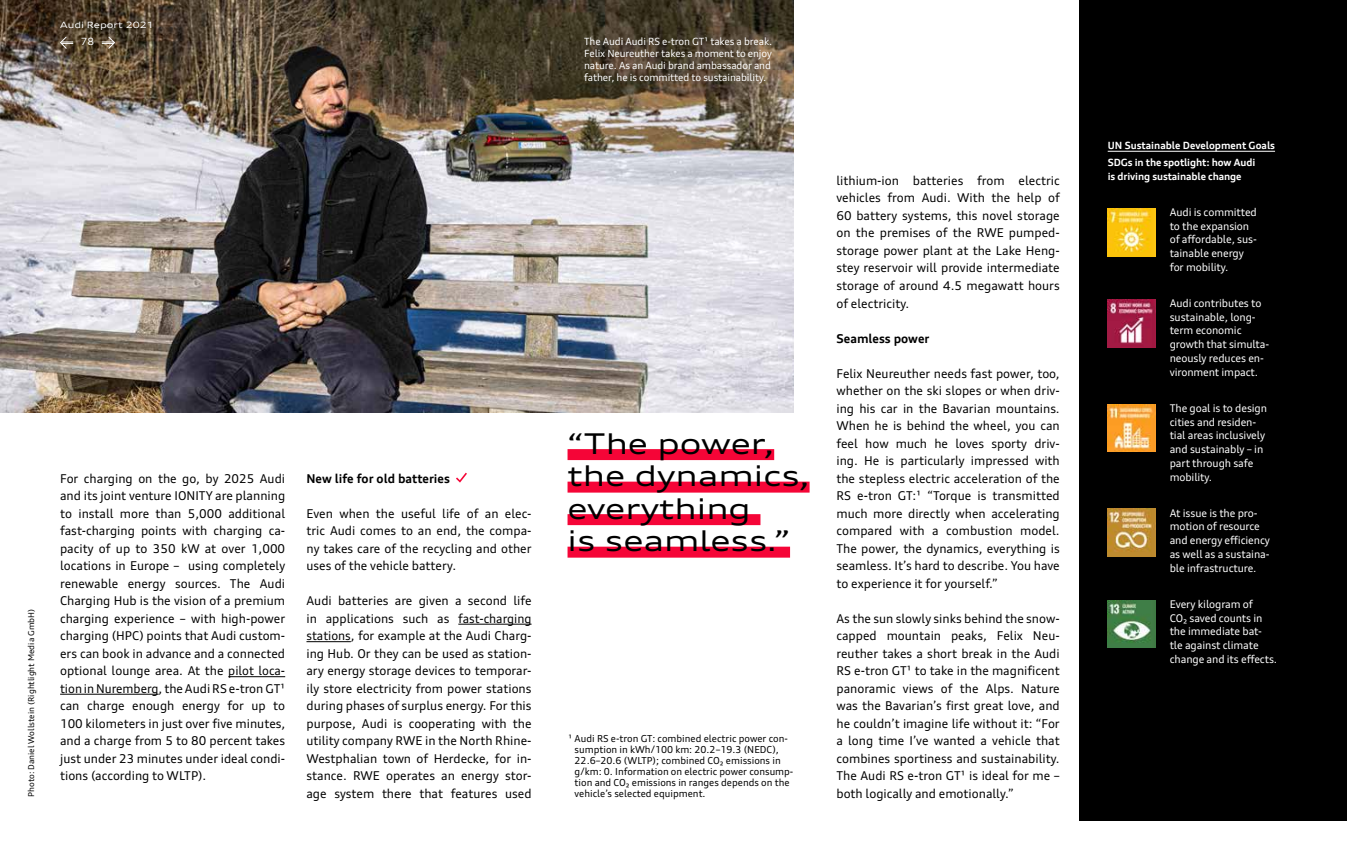
<style>
.page{position:relative;width:1347px;height:842px;background:#fff}
.page>*{position:absolute;margin:0;border:0;box-sizing:border-box;transform-origin:0 0}
.t1{font:expanded 28.75px/32.5px "Audi Type";color:#000}
.t2{font:12.25px/17.5px "Audi Type";color:#000;text-align:justify}
.t3{font:700 12.25px "Audi Type";color:#000}
.t4{font:10.62px/13.8px "Audi Type";letter-spacing:-.01em;color:#fff}
.t5{font:10px/12px "Audi Type";letter-spacing:-.01em;color:#fff}
.t6{font:700 10px/17.2px "Audi Type";letter-spacing:-.01em;color:#fff}
.t7{font:10px "Audi Type Var";color:#fff}
.t8{font:9.75px/11px "Audi Type";color:#000}
.t9{font:expanded 8.75px "Audi Type";color:#fff}
.t10{font:8.12px "Audi Type";color:#000}
</style>
<div class="page">
<img style="left:0;top:0;width:793px;height:412px">
<svg style="left:60px;top:36px;width:13px;height:13px"></svg>
<svg style="left:102px;top:36px;width:13px;height:13px"></svg>
<div style="left:1079px;top:0;width:267px;height:820px;background:#000"></div>
<img style="left:1107px;top:404px;width:48px;height:48px">
<img style="left:1107px;top:509px;width:48px;height:48px">
<img style="left:1107px;top:600px;width:48px;height:48px">
<img style="left:1107px;top:208px;width:48px;height:48px">
<img style="left:1107px;top:299px;width:48px;height:48px">
<hr style="left:1107px;top:151px;width:168px;height:1px;background:#fff">
<hr style="left:228px;top:676px;width:57px;height:1px;background:#000">
<hr style="left:60px;top:694px;width:99px;height:1px;background:#000">
<hr style="left:458px;top:624px;width:73px;height:1px;background:#000">
<hr style="left:306px;top:641px;width:45px;height:1px;background:#000">
<svg style="left:456px;top:472px;width:11px;height:10px"></svg>
<div style="left:567px;top:449px;width:207px;height:11px;background:#f50537"></div>
<div style="left:567px;top:481px;width:242px;height:11px;background:#f50537"></div>
<div style="left:567px;top:514px;width:193px;height:11px;background:#f50537"></div>
<div style="left:567px;top:546px;width:223px;height:11px;background:#f50537"></div>
<p class="t9" style="left:60px;top:19px;width:95px">Audi Report 2021</p>
<p class="t7" style="left:81px;top:36px;width:15px">78</p>
<p class="t10" style="left:26px;top:797px;width:189px;rotate:-90deg">Photo: Daniel Wollstein (Rightlight Media GmbH)</p>
<p class="t2" style="left:60px;top:469px;width:227px">For charging on the go, by 2025 Audi and its joint venture IONITY are planning to install more than 5,000 additional fast-charging points with charging ca&shy;pacity of up to 350 kW at over 1,000 locations in Europe – using completely renewable energy sources. The Audi Charging Hub is the vision of a premium charging experience – with high-power charging (HPC) points that Audi custom&shy;ers can book in advance and a connected optional lounge area. At the pilot loca&shy;tion in Nuremberg, the Audi RS e-tron GT¹ can charge enough energy for up to 100 kilometers in just over five minutes, and a charge from 5 to 80 percent takes just under 23 minutes under ideal condi&shy;tions (according to WLTP).</p>
<p class="t3" style="left:306px;top:470px;width:145px">New life for old batteries</p>
<p class="t2" style="left:306px;top:504px;width:226px">Even when the useful life of an elec&shy;tric Audi comes to an end, the compa&shy;ny takes care of the recycling and other uses of the vehicle battery.</p>
<p class="t2" style="left:306px;top:592px;width:227px">Audi batteries are given a second life in applications such as fast-charging stations, for example at the Audi Charg&shy;ing Hub. Or they can be used as station&shy;ary energy storage devices to temporar&shy;ily store electricity from power stations during phases of surplus energy. For this purpose, Audi is cooperating with the utility company RWE in the North Rhine-Westphalian town of Herdecke, for in&shy;stance. RWE operates an energy stor&shy;age system there that features used</p>
<p class="t5" style="left:584px;top:36px;width:190px">The Audi Audi RS e-tron GT¹ takes a break.<br>Felix Neureuther takes a moment to enjoy nature. As an Audi brand ambassador and father, he is committed to sustainability.</p>
<h1 class="t1" style="left:567px;top:426px;width:243px">“The power, the dynamics, everything<br>is seamless.”</h1>
<p class="t8" style="left:574px;top:733px;width:220px;text-indent:-6px">¹ Audi RS e-tron GT: combined electric power con&shy;sumption in kWh/100 km: 20.2–19.3 (NEDC), 22.6–20.6 (WLTP); combined CO₂ emissions in g/km: 0. Information on electric power consump&shy;tion and CO₂ emissions in ranges depends on the vehicle’s selected equipment.</p>
<p class="t2" style="left:836px;top:172px;width:225px">lithium-ion batteries from electric vehicles from Audi. With the help of 60 battery systems, this novel storage on the premises of the RWE pumped&shy;storage power plant at the Lake Heng&shy;stey reservoir will provide intermediate storage of around 4.5 megawatt hours of electricity.</p>
<p class="t3" style="left:836px;top:330px;width:94px">Seamless power</p>
<p class="t2" style="left:836px;top:364px;width:225px">Felix Neureuther needs fast power, too, whether on the ski slopes or when driv&shy;ing his car in the Bavarian mountains.<br>When he is behind the wheel, you can feel how much he loves sporty driv&shy;ing. He is particularly impressed with the stepless electric acceleration of the RS e-tron GT:¹ “Torque is transmitted much more directly when accelerating compared with a combustion model.<br>The power, the dynamics, everything is seamless. It’s hard to describe. You have to experience it for yourself.”</p>
<p class="t2" style="left:836px;top:609px;width:225px">As the sun slowly sinks behind the snow&shy;capped mountain peaks, Felix Neu&shy;reuther takes a short break in the Audi RS e-tron GT¹ to take in the magnificent panoramic views of the Alps. Nature was the Bavarian’s first great love, and he couldn’t imagine life without it: “For a long time I’ve wanted a vehicle that combines sportiness and sustainability.<br>The Audi RS e-tron GT¹ is ideal for me – both logically and emotionally.”</p>
<p class="t6" style="left:1107px;top:136px;width:169px">UN Sustainable Development Goals<br>SDGs in the spotlight: how Audi</p>
<p class="t6" style="left:1107px;top:167px;width:135px">is driving sustainable change</p>
<p class="t4" style="left:1169px;top:205px;width:89px">Audi is committed to the expansion of affordable, sus&shy;tainable energy for mobility.</p>
<p class="t4" style="left:1169px;top:296px;width:101px">Audi contributes to sustainable, long&shy;term economic growth that simulta&shy;neously reduces en&shy;vironment impact.</p>
<p class="t4" style="left:1169px;top:401px;width:99px">The goal is to design cities and residen&shy;tial areas inclusively and sustainably – in part through safe mobility.</p>
<p class="t4" style="left:1169px;top:506px;width:102px">At issue is the pro&shy;motion of resource and energy efficiency as well as a sustaina&shy;ble infrastructure.</p>
<p class="t4" style="left:1169px;top:597px;width:109px">Every kilogram of<br>CO₂ saved counts in the immediate bat&shy;tle against climate change and its effects.</p>
</div>
